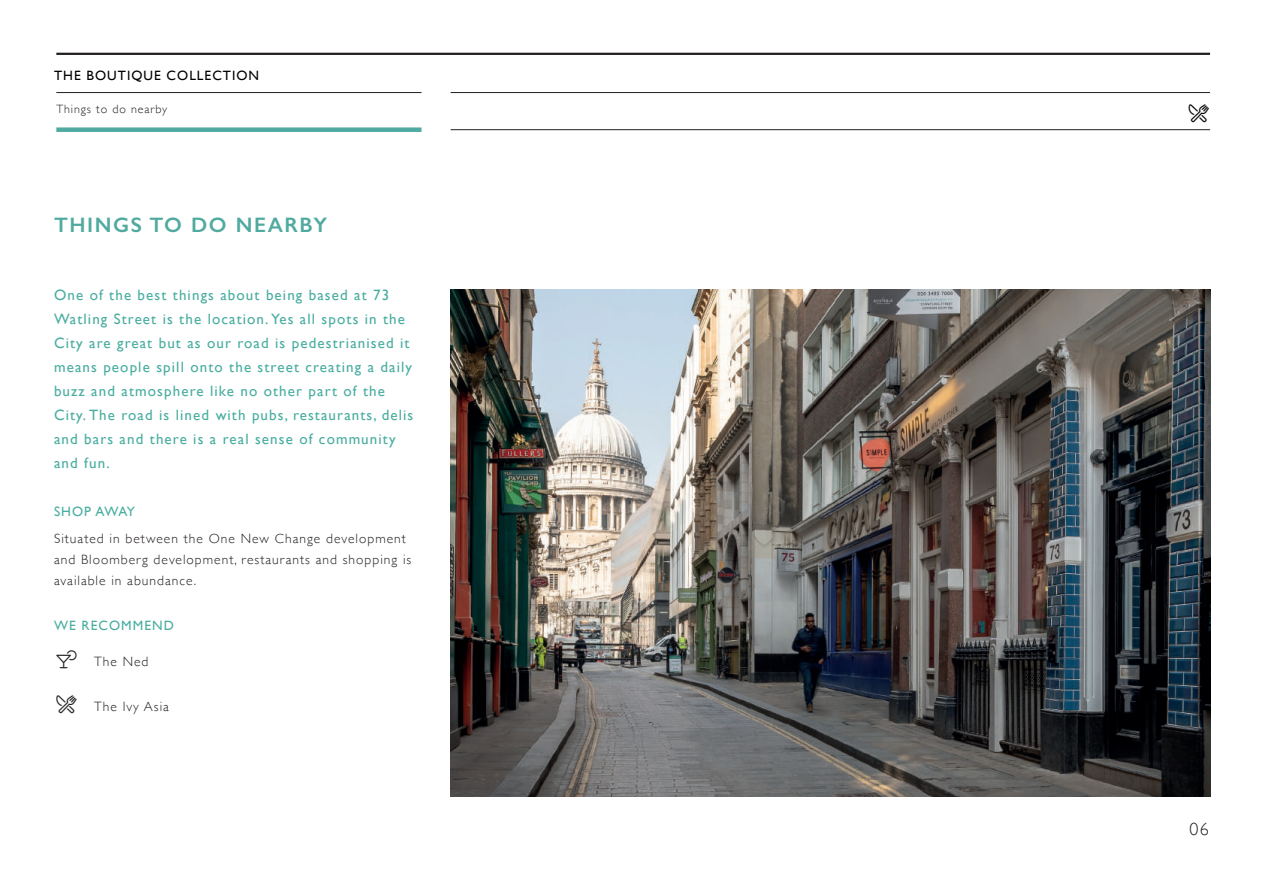
<style>
.page{position:relative;width:1263px;height:893px;background:#fff}
.page>*{position:absolute;margin:0;border:0;box-sizing:border-box;transform-origin:0 0}
.t1{font:600 21px "Gill Sans";letter-spacing:.075em;color:#51aa9f}
.t2{font:300 18px "Gill Sans";color:#231f20}
.t3{font:15px/24px "Gill Sans";letter-spacing:.075em;color:#49ada0}
.t4{font:300 13.5px/21px "Gill Sans";letter-spacing:.075em;color:#231f20}
.t5{font:13.5px "Gill Sans";letter-spacing:.075em;color:#000}
.t6{font:13.5px "Gill Sans";letter-spacing:.075em;color:#49ada0}
.t7{font:13.5px "Gill Sans";letter-spacing:.035em;color:#49ada0}
.t8{font:300 12px "Gill Sans";letter-spacing:.075em;color:#231f20}
</style>
<div class="page">
<img style="left:451px;top:289px;width:759px;height:508px">
<hr style="left:56px;top:92px;width:365px;height:1px;background:#231f20">
<div style="left:56px;top:127px;width:365px;height:5px;background:#51aa9f"></div>
<hr style="left:56px;top:53px;width:1154px;height:2px;background:#231f20">
<hr style="left:451px;top:92px;width:759px;height:1px;background:#231f20">
<hr style="left:451px;top:129px;width:759px;height:1px;background:#231f20">
<p class="t5" style="left:54px;top:68px;width:207px">THE BOUTIQUE COLLECTION</p>
<p class="t8" style="left:56px;top:100px;width:112px">Things to do nearby</p>
<h1 class="t1" style="left:54px;top:212px;width:275px">THINGS TO DO NEARBY</h1>
<p class="t3" style="left:54px;top:283px;width:361px">One of the best things about being based at 73<br>Watling Street is the location. Yes all spots in the City are great but as our road is pedestrianised it means people spill onto the street creating a daily buzz and atmosphere like no other part of the City. The road is lined with pubs, restaurants, delis and bars and there is a real sense of community and fun.</p>
<p class="t7" style="left:54px;top:503px;width:83px">SHOP AWAY</p>
<p class="t4" style="left:54px;top:527px;width:359px">Situated in between the One New Change development and Bloomberg development, restaurants and shopping is available in abundance.</p>
<p class="t6" style="left:54px;top:617px;width:121px">WE RECOMMEND</p>
<p class="t4" style="left:94px;top:650px;width:56px">The Ned</p>
<p class="t4" style="left:94px;top:695px;width:76px">The Ivy Asia</p>
<p class="t2" style="left:1189px;top:815px;width:21px">06</p>
</div>
